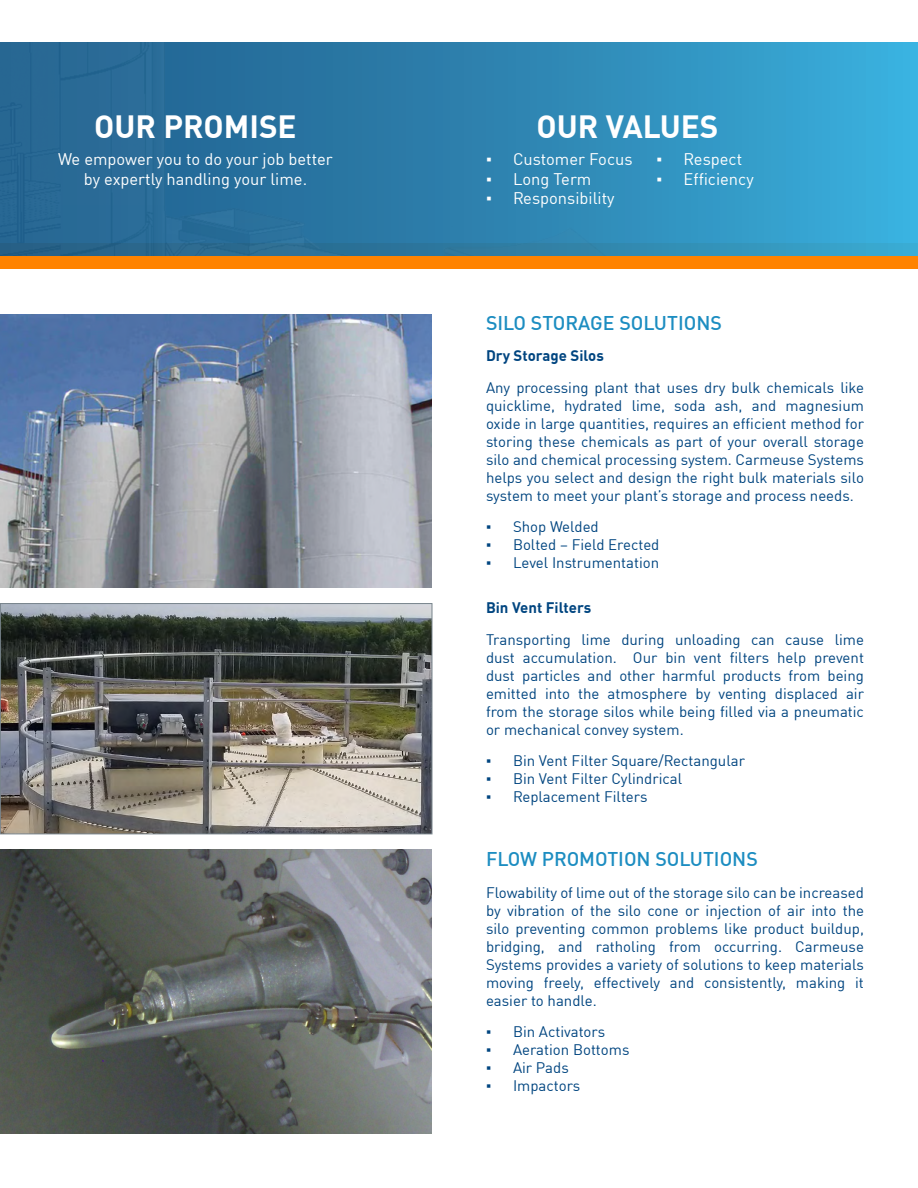
<style>
.page{position:relative;width:918px;height:1188px;background:#fff}
.page>*{position:absolute;margin:0;border:0;box-sizing:border-box;transform-origin:0 0}
.t1{font:700 31.5px "DIN Offc";color:#fff}
.t2{font:500 19.5px "DIN Offc";color:#1c8dc1}
.t3{font:16.5px/19.8px "DIN Offc";color:#fff;text-align:center}
.t4{font:15px/18px "DIN Offc";color:#004580;text-align:justify}
.t5{font:700 15px "DIN Offc";color:#004580}
.s1{font-family:"Arial"}
</style>
<div class="page">
<div style="left:0;top:243px;width:918px;height:25px;background:#ff8300"></div>
<img style="left:2px;top:605px;width:428px;height:227px">
<div style="left:0;top:603px;width:432px;height:231px;border:1px solid #79858d"></div>
<img style="left:0;top:42px;width:912px;height:214px">
<img style="left:0;top:850px;width:432px;height:284px">
<img style="left:0;top:315px;width:432px;height:273px">
<h1 class="t1" style="left:94px;top:106px;width:204px">OUR PROMISE</h1>
<p class="t3" style="left:58px;top:149px;width:276px">We empower you to do your job better by expertly handling your lime.</p>
<h1 class="t1" style="left:536px;top:106px;width:184px">OUR VALUES</h1>
<p class="t3" style="left:486px;top:149px;width:148px"><span class="s1">▪</span> Customer Focus</p>
<p class="t3" style="left:486px;top:168px;width:107px"><span class="s1">▪</span> Long Term</p>
<p class="t3" style="left:486px;top:188px;width:130px"><span class="s1">▪</span> Responsibility</p>
<p class="t3" style="left:657px;top:149px;width:87px"><span class="s1">▪</span> Respect</p>
<p class="t3" style="left:657px;top:169px;width:99px"><span class="s1">▪</span> Efficiency</p>
<h2 class="t2" style="left:486px;top:310px;width:237px">SILO STORAGE SOLUTIONS</h2>
<p class="t5" style="left:486px;top:346px;width:119px">Dry Storage Silos</p>
<p class="t4" style="left:486px;top:378px;width:380px">Any processing plant that uses dry bulk chemicals like quicklime, hydrated lime, soda ash, and magnesium oxide in large quantities, requires an efficient method for storing these chemicals as part of your overall storage silo and chemical processing system. Carmeuse Systems helps you select and design the right bulk materials silo system to meet your plant’s storage and process needs.</p>
<p class="t4" style="left:486px;top:517px;width:114px"><span class="s1">▪</span> Shop Welded</p>
<p class="t4" style="left:486px;top:535px;width:175px"><span class="s1">▪</span> Bolted – Field Erected</p>
<p class="t4" style="left:486px;top:553px;width:175px"><span class="s1">▪</span> Level Instrumentation</p>
<p class="t5" style="left:486px;top:598px;width:107px">Bin Vent Filters</p>
<p class="t4" style="left:486px;top:630px;width:380px">Transporting lime during unloading can cause lime dust accumulation. Our bin vent filters help prevent dust particles and other harmful products from being emitted into the atmosphere by venting displaced air from the storage silos while being filled via a pneumatic or mechanical convey system.</p>
<p class="t4" style="left:486px;top:751px;width:261px"><span class="s1">▪</span> Bin Vent Filter Square/Rectangular</p>
<p class="t4" style="left:486px;top:769px;width:198px"><span class="s1">▪</span> Bin Vent Filter Cylindrical</p>
<p class="t4" style="left:486px;top:787px;width:163px"><span class="s1">▪</span> Replacement Filters</p>
<h2 class="t2" style="left:486px;top:847px;width:273px">FLOW PROMOTION SOLUTIONS</h2>
<p class="t4" style="left:486px;top:883px;width:380px">Flowability of lime out of the storage silo can be increased by vibration of the silo cone or injection of air into the silo preventing common problems like product buildup, bridging, and ratholing from occurring. Carmeuse Systems provides a variety of solutions to keep materials moving freely, effectively and consistently, making it easier to handle.</p>
<p class="t4" style="left:486px;top:1022px;width:121px"><span class="s1">▪</span> Bin Activators</p>
<p class="t4" style="left:486px;top:1040px;width:145px"><span class="s1">▪</span> Aeration Bottoms</p>
<p class="t4" style="left:486px;top:1058px;width:84px"><span class="s1">▪</span> Air Pads</p>
<p class="t4" style="left:486px;top:1076px;width:96px"><span class="s1">▪</span> Impactors</p>
</div>
